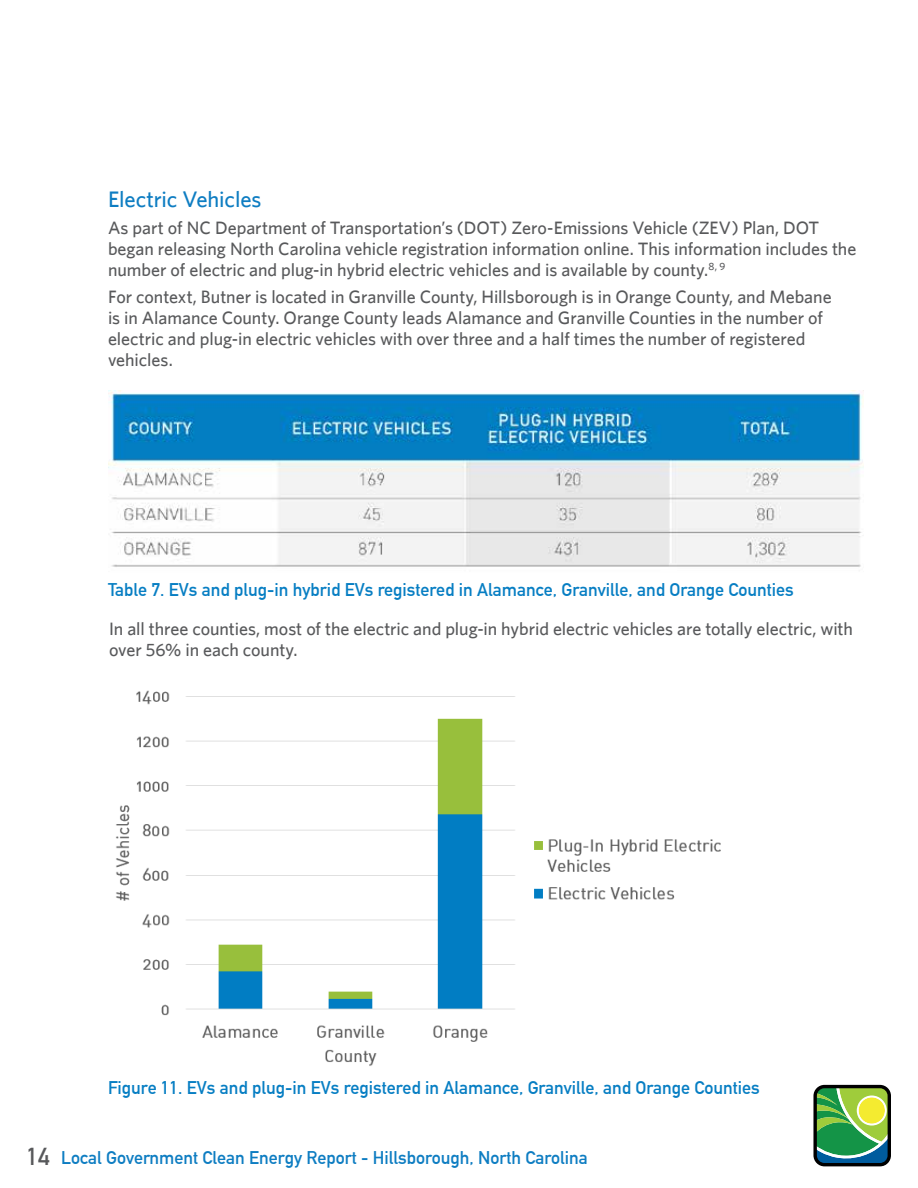
<style>
.page{position:relative;width:918px;height:1188px;background:#fff}
.page>*{position:absolute;margin:0;border:0;box-sizing:border-box;transform-origin:0 0}
.t1{font:500 22.5px "Whitney";letter-spacing:-.005em;color:#0e7dc2}
.t2{font:500 18px/21px "Whitney";letter-spacing:-.005em;color:#58595b}
.t3{font:700 18px "DIN Alternate";color:#077ec3}
.t4{font:700 18px "DIN Alternate";color:#0e7dc2}
.s1{font-size:24px;color:#58595b}
</style>
<div class="page">
<svg style="left:813px;top:1085px;width:78px;height:81px"></svg>
<img style="left:108px;top:391px;width:756px;height:176px">
<img style="left:116px;top:690px;width:605px;height:376px">
<p class="t1" style="left:108px;top:186px;width:155px">Electric Vehicles</p>
<p class="t2" style="left:108px;top:217px;width:750px">As part of NC Department of Transportation’s (DOT) Zero-Emissions Vehicle (ZEV) Plan, DOT began releasing North Carolina vehicle registration information online. This information includes the number of electric and plug-in hybrid electric vehicles and is available by county.<sup>8,</sup> <sup>9</sup></p>
<p class="t2" style="left:108px;top:286px;width:725px">For context, Butner is located in Granville County, Hillsborough is in Orange County, and Mebane is in Alamance County. Orange County leads Alamance and Granville Counties in the number of electric and plug-in electric vehicles with over three and a half times the number of registered vehicles.</p>
<p class="t3" style="left:108px;top:576px;width:687px">Table 7. EVs and plug-in hybrid EVs registered in Alamance, Granville, and Orange Counties</p>
<p class="t2" style="left:109px;top:618px;width:745px">In all three counties, most of the electric and plug-in hybrid electric vehicles are totally electric, with over 56% in each county.</p>
<p class="t3" style="left:108px;top:1074px;width:653px">Figure 11. EVs and plug-in EVs registered in Alamance, Granville, and Orange Counties</p>
<p class="t4" style="left:27px;top:1144px;width:563px"><span class="s1">14</span> Local Government Clean Energy Report - Hillsborough, North Carolina</p>
</div>
